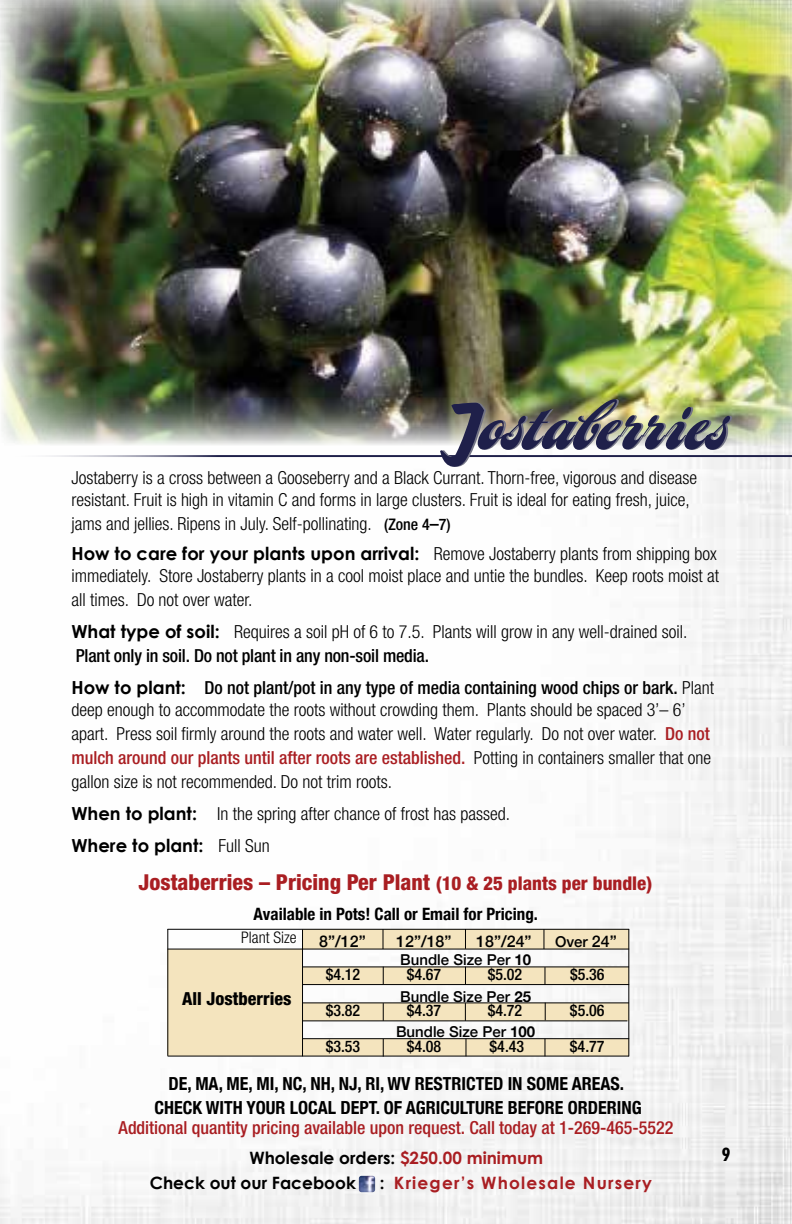
<style>
.page{position:relative;width:792px;height:1224px;background:#fff}
.page>*{position:absolute;margin:0;border:0;box-sizing:border-box;transform-origin:0 0}
.t1{font:800 condensed 22px "Helvetica Neue LT Std";color:#a91e22}
.t2{font:700 condensed 20px "Gill Sans Nova";color:#000}
.t3{font:300 condensed 18px/24px "Helvetica Neue LT Std";color:#000}
.t4{font:700 condensed 18px/24px "Helvetica Neue";color:#000;text-align:center}
.t5{font:500 condensed 18px "Helvetica Neue LT Std";color:#a91e22}
.t6{font:700 18px "Century Gothic";color:#000}
.t7{font:800 condensed 18px "Helvetica Neue LT Std";color:#000}
.t8{font:700 17px "Century Gothic";color:#000}
.t9{font:700 condensed 17px "Helvetica Neue";color:#000}
.t10{font:700 17px "Century Gothic";letter-spacing:.07em;color:#a91e22}
.t11{font:500 condensed 16px "Helvetica Neue LT Std";color:#000}
.t12{font:500 16px "Helvetica Neue";color:#000}
.t13{font:300 condensed 16px "Helvetica Neue LT Std";color:#000}
.t14{font:500 15px "Helvetica Neue";color:#000}
.s1{font-weight:500;font-size:16px}
.s2{font-weight:500}
.s3{font-family:"Century Gothic";font-weight:700;font-stretch:normal}
.s4{font-weight:500;color:#a91e22}
.s5{font-family:"Helvetica Neue LT Std";font-weight:300;font-stretch:condensed}
.s6{font-size:19px}
.s7{font-size:16px}
.s8{font-weight:700}
.s9{color:#a91e22}
.s10{color:#000}
</style>
<div class="page">
<img style="left:0;top:445px;width:792px;height:779px">
<img style="left:359px;top:1176px;width:16px;height:16px">
<img style="left:0;top:0;width:792px;height:445px">
<hr style="left:1px;top:455px;width:791px;height:2px;background:#1f204a">
<div style="left:302px;top:929px;width:327px;height:20px;background:#f4e4be"></div>
<svg style="left:168px;top:968px;width:460px;height:88px;fill:#f4e4be"></svg>
<hr style="left:302px;top:1021px;width:325px;height:1px;background:#000">
<div style="left:168px;top:949px;width:134px;height:106px;background:#f4e4be"></div>
<hr style="left:302px;top:984px;width:327px;height:1px;background:#000">
<hr style="left:302px;top:1003px;width:327px;height:1px;background:#000">
<hr style="left:302px;top:1038px;width:327px;height:1px;background:#000">
<hr style="left:168px;top:1056px;width:461px;height:1px;background:#000">
<hr style="left:303px;top:967px;width:326px;height:1px;background:#000">
<hr style="left:168px;top:949px;width:461px;height:1px;background:#000">
<hr style="left:168px;top:929px;width:461px;height:1px;background:#000">
<hr style="left:302px;top:930px;width:1px;height:126px;background:#000">
<hr style="left:628px;top:929px;width:1px;height:127px;background:#000">
<hr style="left:167px;top:929px;width:1px;height:127px;background:#000">
<svg style="left:383px;top:929px;width:1px;height:20px"></svg>
<svg style="left:465px;top:930px;width:1px;height:19px"></svg>
<svg style="left:383px;top:967px;width:1px;height:17px"></svg>
<svg style="left:383px;top:1003px;width:1px;height:18px"></svg>
<svg style="left:383px;top:1039px;width:1px;height:18px"></svg>
<svg style="left:465px;top:968px;width:1px;height:16px"></svg>
<svg style="left:465px;top:1003px;width:1px;height:18px"></svg>
<svg style="left:466px;top:1039px;width:1px;height:17px"></svg>
<svg style="left:545px;top:967px;width:1px;height:17px"></svg>
<svg style="left:545px;top:1003px;width:1px;height:17px"></svg>
<svg style="left:545px;top:1039px;width:1px;height:17px"></svg>
<svg style="left:544px;top:929px;width:1px;height:20px"></svg>
<img style="left:440px;top:399px;width:292px;height:68px">
<p class="t3" style="left:71px;top:467px;width:627px;line-height:22px">Jostaberry is a cross between a Gooseberry and a Black Currant. Thorn-free, vigorous and disease resistant. Fruit is high in vitamin C and forms in large clusters. Fruit is ideal for eating fresh, juice,</p>
<p class="t3" style="left:71px;top:509px;width:647px;line-height:30px">jams and jellies. Ripens in July. Self-pollinating. <span class="s1">(Zone 4</span><span class="s2">–</span><span class="s1">7)<br></span><span class="s3">How to care for your plants upon arrival:</span> Remove Jostaberry plants from shipping box</p>
<p class="t3" style="left:71px;top:564px;width:649px">immediately. Store Jostaberry plants in a cool moist place and untie the bundles. Keep roots moist at all times. Do not over water.</p>
<p class="t3" style="left:71px;top:620px;width:617px"><span class="s3">What type of soil:</span> Requires a soil pH of 6 to 7.5. Plants will grow in any well-drained soil.<br><span class="s2">Plant only in soil. Do not plant in any non-soil media.</span></p>
<p class="t3" style="left:71px;top:677px;width:644px;line-height:22px"><span class="s3">How to plant:</span> <span class="s2">Do not plant/pot in any type of media containing wood chips or bark.</span> Plant deep enough to accommodate the roots without crowding them. Plants should be spaced 3’– 6’</p>
<p class="t3" style="left:71px;top:722px;width:641px;text-align:justify">apart. Press soil firmly around the roots and water well. Water regularly. Do not over water. <span class="s4">Do not mulch around our plants until after roots are established.</span> Potting in containers smaller that one gallon size is not recommended. Do not trim roots.</p>
<p class="t3" style="left:71px;top:802px;width:440px"><span class="s3">When to plant:</span> In the spring after chance of frost has passed.</p>
<p class="t6" style="left:71px;top:835px;width:200px">Where to plant: <span class="s5">Full Sun</span></p>
<p class="t1" style="left:139px;top:869px;width:515px">Jostaberries – Pricing Per Plant <span class="s6">(10 &amp; 25 plants per bundle)</span></p>
<p class="t9" style="left:253px;top:900px;width:286px">Available in Pots! Call or Email for Pricing.</p>
<p class="t13" style="left:241px;top:928px;width:57px">Plant Size</p>
<p class="t7" style="left:182px;top:988px;width:111px">All Jostberries</p>
<p class="t12" style="left:319px;top:929px;width:48px">8”/12”</p>
<p class="t11" style="left:326px;top:965px;width:36px">$4.12</p>
<p class="t11" style="left:407px;top:965px;width:36px">$4.67</p>
<p class="t11" style="left:488px;top:965px;width:36px">$5.02</p>
<p class="t11" style="left:570px;top:965px;width:36px">$5.36</p>
<p class="t11" style="left:326px;top:1001px;width:36px">$3.82</p>
<p class="t11" style="left:407px;top:1001px;width:36px">$4.37</p>
<p class="t11" style="left:488px;top:1001px;width:36px">$4.72</p>
<p class="t11" style="left:570px;top:1001px;width:36px">$5.06</p>
<p class="t11" style="left:326px;top:1036px;width:36px">$3.53</p>
<p class="t11" style="left:407px;top:1036px;width:36px">$4.08</p>
<p class="t11" style="left:490px;top:1036px;width:36px">$4.43</p>
<p class="t11" style="left:570px;top:1036px;width:36px">$4.77</p>
<p class="t12" style="left:396px;top:929px;width:57px">12”/18”</p>
<p class="t12" style="left:476px;top:929px;width:57px">18”/24”</p>
<p class="t14" style="left:555px;top:930px;width:63px">Over <span class="s7">24”</span></p>
<p class="t14" style="left:400px;top:948px;width:132px">Bundle Size Per <span class="s8">10</span></p>
<p class="t14" style="left:400px;top:985px;width:132px">Bundle Size Per <span class="s8">25</span></p>
<p class="t14" style="left:396px;top:1020px;width:141px">Bundle Size Per <span class="s8">100</span></p>
<p class="t4" style="left:155px;top:1070px;width:489px">DE, MA, ME, MI, NC, NH, NJ, RI, WV RESTRICTED IN SOME AREAS.<br>CHECK WITH YOUR LOCAL DEPT. OF AGRICULTURE BEFORE ORDERING</p>
<p class="t5" style="left:119px;top:1117px;width:556px">Additional quantity pricing available upon request. Call today at 1-269-465-5522</p>
<p class="t8" style="left:249px;top:1147px;width:295px">Wholesale orders: <span class="s9">$250.00 minimum</span></p>
<p class="t8" style="left:150px;top:1172px;width:208px">Check out our Facebook</p>
<p class="t10" style="left:380px;top:1172px;width:274px"><span class="s10">:</span> Krieger’s Wholesale Nursery</p>
<p class="t2" style="left:722px;top:1141px;width:10px">9</p>
</div>
